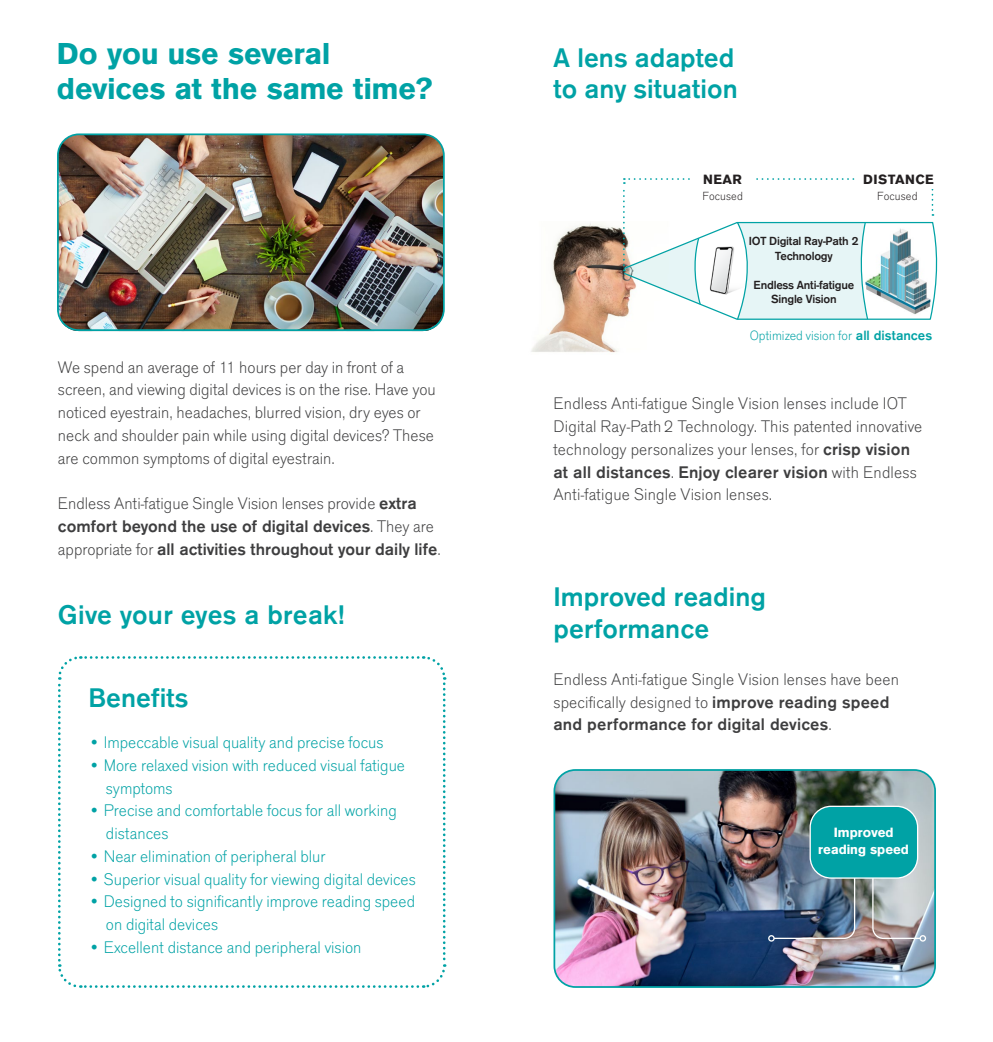
<style>
.page{position:relative;width:993px;height:1042px;background:#fff}
.page>*{position:absolute;margin:0;border:0;box-sizing:border-box;transform-origin:0 0}
.t1{font:700 31.5px/35px "Accius TOT";color:#00a2a5}
.t2{font:500 28px/31.5px "Accius TOT";color:#00a2a5}
.t3{font:300 17.5px/22.8px "Accius TOT";letter-spacing:.005em;color:#3e3e3f}
.t4{font:300 17.5px/22.8px "Accius TOT";color:#00a2a5}
.t5{font:500 17.5px/22.8px "Accius TOT";color:#3e3e3f}
.t6{font:300 14px "Accius TOT";color:#00a2a5}
.t7{font:700 14px/16.8px "Accius TOT";color:#fff;text-align:center}
.t8{font:700 14px "Accius TOT";letter-spacing:.035em;color:#231f20}
.t9{font:500 12.25px/14.7px "Accius TOT";letter-spacing:-.02em;color:#231f20;text-align:center}
.t10{font:300 12.25px "Accius TOT";letter-spacing:.01em;color:#231f20}
.s1{font-weight:300}
.s2{font-weight:500}
</style>
<div class="page">
<img style="left:60px;top:136px;width:383px;height:195px">
<div style="left:57px;top:133px;width:387px;height:198px;border:2px solid #00a2a5;border-radius:21px"></div>
<img style="left:531px;top:223px;width:91px;height:130px">
<svg style="left:622px;top:178px;width:316px;height:142px"></svg>
<div style="left:691px;top:174px;width:62px;height:14px;background:#fff"></div>
<div style="left:856px;top:174px;width:84px;height:15px;background:#fff"></div>
<img style="left:556px;top:770px;width:378px;height:217px">
<div style="left:553px;top:769px;width:382px;height:219px;border:2px solid #00a2a5;border-radius:21px"></div>
<img style="left:772px;top:863px;width:83px;height:76px">
<div style="left:767px;top:935px;width:7px;height:6px;border:1px solid #fff;border-radius:50%"></div>
<svg style="left:871px;top:863px;width:54px;height:78px;background:#bdbdbe"></svg>
<div style="left:809px;top:806px;width:108px;height:72px;background:#00a2a5;border-radius:21px"></div>
<div style="left:809px;top:805px;width:108px;height:74px;border:1px solid #fff;border-radius:21px"></div>
<svg style="left:58px;top:656px;width:389px;height:332px"></svg>
<p class="t1" style="left:57px;top:36px;width:377px">Do you use several devices at the same time?</p>
<p class="t3" style="left:58px;top:356px;width:379px">We spend an average of 11 hours per day in front of a screen, and viewing digital devices is on the rise. Have you noticed eyestrain, headaches, blurred vision, dry eyes or neck and shoulder pain while using digital devices? These are common symptoms of digital eyestrain.</p>
<p class="t5" style="left:58px;top:492px;width:384px"><span class="s1">Endless Anti-fatigue Single Vision lenses provide</span> extra comfort beyond the use of digital devices<span class="s1">. They are appropriate for</span> all activities throughout your daily life<span class="s1">.</span></p>
<p class="t2" style="left:58px;top:599px;width:289px">Give your eyes a break!</p>
<p class="t2" style="left:88px;top:682px;width:101px">Benefits</p>
<p class="t4" style="left:88px;top:731px;width:296px">• Impeccable visual quality and precise focus</p>
<p class="t4" style="left:106px;top:754px;width:300px;text-indent:-18px">• More relaxed vision with reduced visual fatigue symptoms</p>
<p class="t4" style="left:106px;top:799px;width:292px;text-indent:-18px">• Precise and comfortable focus for all working distances</p>
<p class="t4" style="left:88px;top:845px;width:238px">• Near elimination of peripheral blur</p>
<p class="t4" style="left:88px;top:868px;width:329px">• Superior visual quality for viewing digital devices</p>
<p class="t4" style="left:106px;top:890px;width:310px;text-indent:-18px">• Designed to significantly improve reading speed on digital devices</p>
<p class="t4" style="left:88px;top:936px;width:274px">• Excellent distance and peripheral vision</p>
<p class="t2" style="left:553px;top:42px;width:186px">A lens adapted to any situation</p>
<p class="t8" style="left:702px;top:171px;width:40px">NEAR</p>
<p class="t8" style="left:863px;top:171px;width:72px">DISTANCE</p>
<p class="t10" style="left:702px;top:189px;width:42px">Focused</p>
<p class="t10" style="left:877px;top:189px;width:42px">Focused</p>
<p class="t9" style="left:748px;top:234px;width:111px">IOT Digital Ray-Path 2<br>Technology</p>
<p class="t9" style="left:753px;top:277px;width:102px">Endless Anti-fatigue<br>Single Vision</p>
<p class="t6" style="left:749px;top:328px;width:184px">Optimized vision for <span class="s2">all distances</span></p>
<p class="t3" style="left:553px;top:392px;width:370px">Endless Anti-fatigue Single Vision lenses include IOT Digital Ray-Path2 Technology. This patented innovative technology personalizes your lenses, for <span class="s2">crisp vision at all distances</span>. <span class="s2">Enjoy clearer vision</span> with Endless Anti-fatigue Single Vision lenses.</p>
<p class="t2" style="left:553px;top:581px;width:214px">Improved reading performance</p>
<p class="t3" style="left:553px;top:668px;width:347px">Endless Anti-fatigue Single Vision lenses have been specifically designed to <span class="s2">improve reading speed and performance for digital devices</span>.</p>
<p class="t7" style="left:818px;top:824px;width:92px">Improved reading speed</p>
</div>
